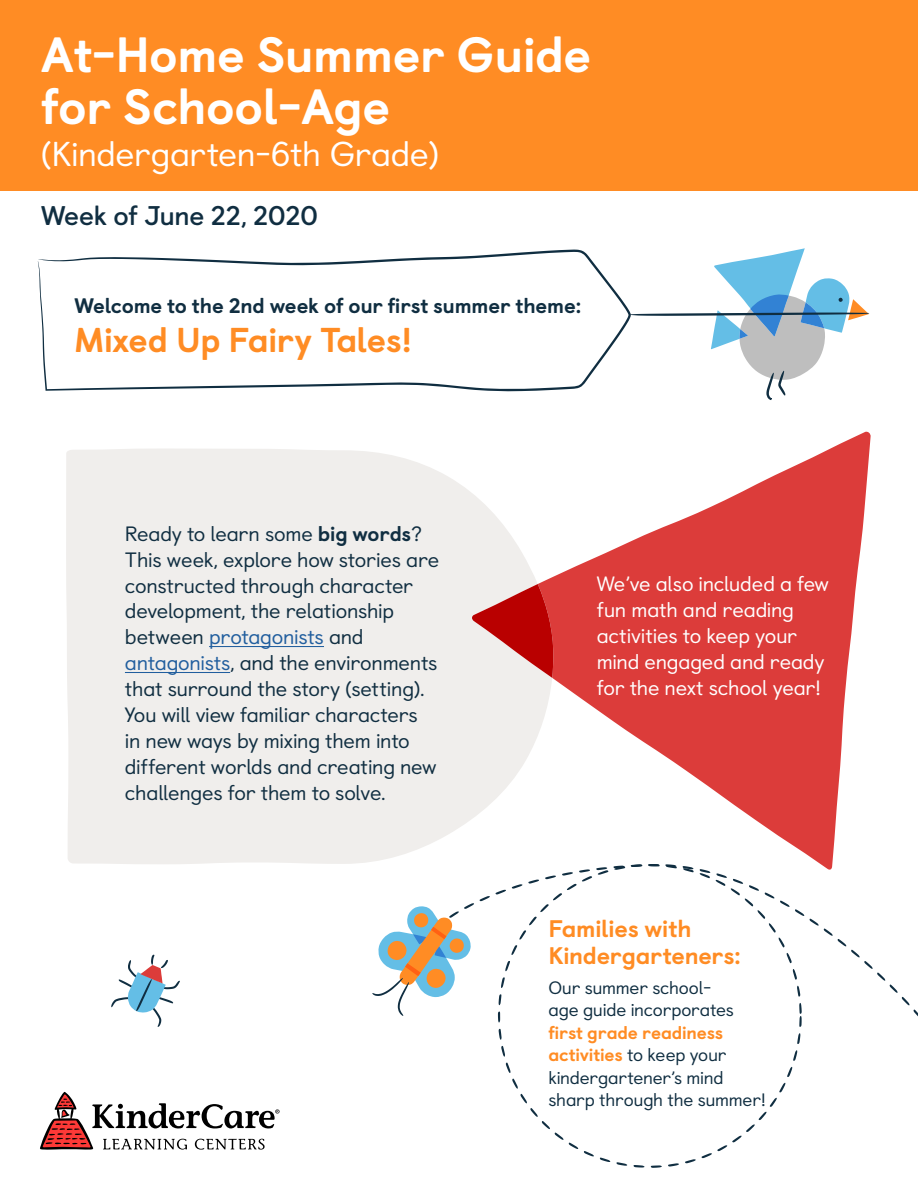
<style>
.page{position:relative;width:918px;height:1188px;background:#fff}
.page>*{position:absolute;margin:0;border:0;box-sizing:border-box;transform-origin:0 0}
.t1{font:800 49.5px/52.5px "Castledown";letter-spacing:-.01em;color:#fff}
.t2{font:34.5px "Castledown";letter-spacing:-.01em;color:#fff}
.t3{font:800 34.5px "Castledown";letter-spacing:-.015em;color:#ff8c24}
.t4{font:700 27px "Castledown";letter-spacing:-.01em;color:#102e41}
.t5{font:800 24px/27px "Castledown";letter-spacing:-.01em;color:#ff8c24}
.t6{font:800 21px "Castledown";letter-spacing:-.015em;color:#102e41}
.t7{font:20.7px/26px "Castledown";letter-spacing:-.015em;color:#102e41}
.t8{font:20.7px/26px "Castledown";letter-spacing:-.015em;color:#fff}
.t9{font:18px/22.5px "Castledown";letter-spacing:-.015em;color:#102e41}
.s1{font-weight:800}
.s2{color:#215e9e}
.s3{font-weight:800;color:#ff8c24}
</style>
<div class="page">
<svg style="left:552px;top:431px;width:319px;height:440px;fill:#dc3c3a"></svg>
<svg style="left:66px;top:449px;width:486px;height:415px;background:#f1efed"></svg>
<svg style="left:471px;top:584px;width:82px;height:94px;background:#d36e6d"></svg>
<div style="left:0;top:1px;width:918px;height:190px;background:#ff8c24"></div>
<svg style="left:40px;top:1092px;width:240px;height:58px"></svg>
<svg style="left:797px;top:1033px;width:3px;height:11px"></svg>
<svg style="left:793px;top:1050px;width:4px;height:11px"></svg>
<svg style="left:787px;top:1067px;width:5px;height:10px"></svg>
<svg style="left:779px;top:1083px;width:7px;height:9px"></svg>
<svg style="left:685px;top:1098px;width:92px;height:65px"></svg>
<svg style="left:668px;top:1163px;width:11px;height:4px"></svg>
<svg style="left:651px;top:1165px;width:11px;height:3px"></svg>
<svg style="left:634px;top:1165px;width:10px;height:3px"></svg>
<svg style="left:616px;top:1162px;width:11px;height:4px"></svg>
<svg style="left:600px;top:1158px;width:10px;height:4px"></svg>
<svg style="left:584px;top:1151px;width:10px;height:6px"></svg>
<svg style="left:512px;top:1079px;width:66px;height:70px"></svg>
<svg style="left:506px;top:1063px;width:4px;height:10px"></svg>
<svg style="left:501px;top:1046px;width:4px;height:11px"></svg>
<svg style="left:499px;top:1029px;width:3px;height:11px"></svg>
<svg style="left:498px;top:1011px;width:2px;height:11px"></svg>
<svg style="left:499px;top:994px;width:2px;height:11px"></svg>
<svg style="left:501px;top:977px;width:4px;height:11px"></svg>
<svg style="left:505px;top:961px;width:5px;height:10px"></svg>
<svg style="left:787px;top:953px;width:5px;height:10px"></svg>
<svg style="left:793px;top:969px;width:4px;height:11px"></svg>
<svg style="left:797px;top:986px;width:3px;height:11px"></svg>
<svg style="left:799px;top:1003px;width:3px;height:24px"></svg>
<svg style="left:810px;top:919px;width:108px;height:98px"></svg>
<svg style="left:716px;top:873px;width:88px;height:74px"></svg>
<svg style="left:700px;top:869px;width:10px;height:9px"></svg>
<svg style="left:683px;top:866px;width:11px;height:6px"></svg>
<svg style="left:648px;top:864px;width:29px;height:4px"></svg>
<svg style="left:631px;top:864px;width:11px;height:3px"></svg>
<svg style="left:480px;top:866px;width:145px;height:89px"></svg>
<svg style="left:372px;top:903px;width:102px;height:113px"></svg>
<svg style="left:111px;top:955px;width:69px;height:72px"></svg>
<hr style="left:209px;top:646px;width:115px;height:1px;background:#215e9e">
<hr style="left:125px;top:672px;width:105px;height:1px;background:#215e9e">
<svg style="left:631px;top:248px;width:239px;height:152px"></svg>
<svg style="left:37px;top:250px;width:594px;height:141px"></svg>
<h1 class="t1" style="left:41px;top:24px;width:552px">At-Home Summer Guide for School-Age</h1>
<h2 class="t2" style="left:41px;top:127px;width:399px">(Kindergarten-6th Grade)</h2>
<h3 class="t4" style="left:41px;top:194px;width:278px">Week of June 22, 2020</h3>
<p class="t6" style="left:75px;top:288px;width:508px">Welcome to the 2nd week of our first summer theme:</p>
<h2 class="t3" style="left:75px;top:311px;width:339px">Mixed Up Fairy Tales!</h2>
<p class="t7" style="left:125px;top:519px;width:316px">Ready to learn some <span class="s1">big words</span>?<br>This week, explore how stories are constructed through character development, the relationship between <span class="s2">protagonists</span> and <span class="s2">antagonists</span>, and the environments that surround the story (setting).<br>You will view familiar characters<br>in new ways by mixing them into different worlds and creating new challenges for them to solve.</p>
<p class="t8" style="left:597px;top:569px;width:234px">We’ve also included a few fun math and reading activities to keep your mind engaged and ready for the next school year!</p>
<p class="t5" style="left:548px;top:913px;width:194px">Families with<br>Kindergarteners:</p>
<p class="t9" style="left:548px;top:975px;width:187px">Our summer school&shy;age guide incorporates</p>
<p class="t9" style="left:548px;top:1020px;width:219px"><span class="s3">first grade readiness activities</span> to keep your kindergartener’s mind sharp through the summer!</p>
</div>
